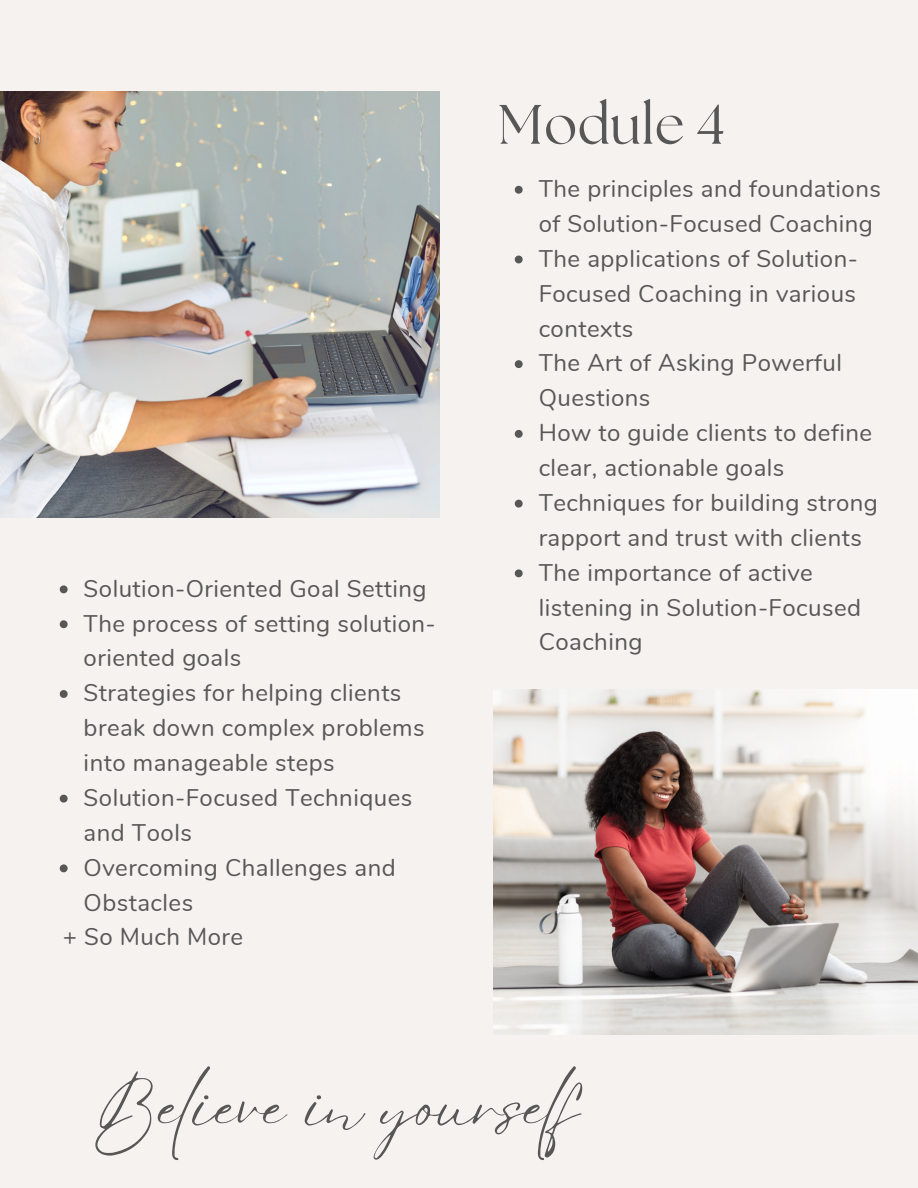
<style>
.page{position:relative;width:918px;height:1188px;background:#f6f2ef}
.page>*{position:absolute;margin:0;border:0;box-sizing:border-box;transform-origin:0 0}
.t1{font:66.6px "Eyesome Script";color:#575757}
.t2{font:55.35px "The Seasons";letter-spacing:.005em;color:#575757}
.t3{font:24px/34.8px "Nunito";letter-spacing:.02em;color:#575757}
</style>
<div class="page">
<img style="left:0;top:92px;width:440px;height:425px">
<img style="left:493px;top:690px;width:425px;height:344px">
<svg style="left:515px;top:186px;width:8px;height:8px"></svg>
<svg style="left:515px;top:256px;width:8px;height:7px"></svg>
<svg style="left:515px;top:360px;width:8px;height:8px"></svg>
<svg style="left:515px;top:430px;width:8px;height:8px"></svg>
<svg style="left:515px;top:500px;width:8px;height:8px"></svg>
<svg style="left:515px;top:569px;width:8px;height:8px"></svg>
<svg style="left:60px;top:585px;width:8px;height:8px"></svg>
<svg style="left:60px;top:620px;width:8px;height:8px"></svg>
<svg style="left:60px;top:690px;width:8px;height:8px"></svg>
<svg style="left:60px;top:795px;width:8px;height:8px"></svg>
<svg style="left:60px;top:864px;width:8px;height:8px"></svg>
<p class="t3" style="left:84px;top:571px;width:345px">Solution-Oriented Goal Setting</p>
<p class="t3" style="left:84px;top:606px;width:354px">The process of setting solution&shy;oriented goals</p>
<p class="t3" style="left:84px;top:676px;width:343px">Strategies for helping clients break down complex problems into manageable steps</p>
<p class="t3" style="left:84px;top:781px;width:330px">Solution-Focused Techniques and Tools</p>
<p class="t3" style="left:84px;top:850px;width:314px">Overcoming Challenges and<br>Obstacles</p>
<p class="t3" style="left:63px;top:920px;width:182px">+ So Much More</p>
<p class="t2" style="left:498px;top:99px;width:228px">Module 4</p>
<p class="t3" style="left:539px;top:172px;width:344px">The principles and foundations of Solution-Focused Coaching</p>
<p class="t3" style="left:539px;top:242px;width:321px;text-align:justify">The applications of Solution-Focused Coaching in various contexts</p>
<p class="t3" style="left:539px;top:346px;width:305px">The Art of Asking Powerful<br>Questions</p>
<p class="t3" style="left:539px;top:416px;width:335px">How to guide clients to define clear, actionable goals</p>
<p class="t3" style="left:539px;top:486px;width:341px">Techniques for building strong rapport and trust with clients</p>
<p class="t3" style="left:539px;top:555px;width:324px">The importance of active listening in Solution-Focused<br>Coaching</p>
<p class="t1" style="left:92px;top:1063px;width:490px">Believe in yourself</p>
</div>
